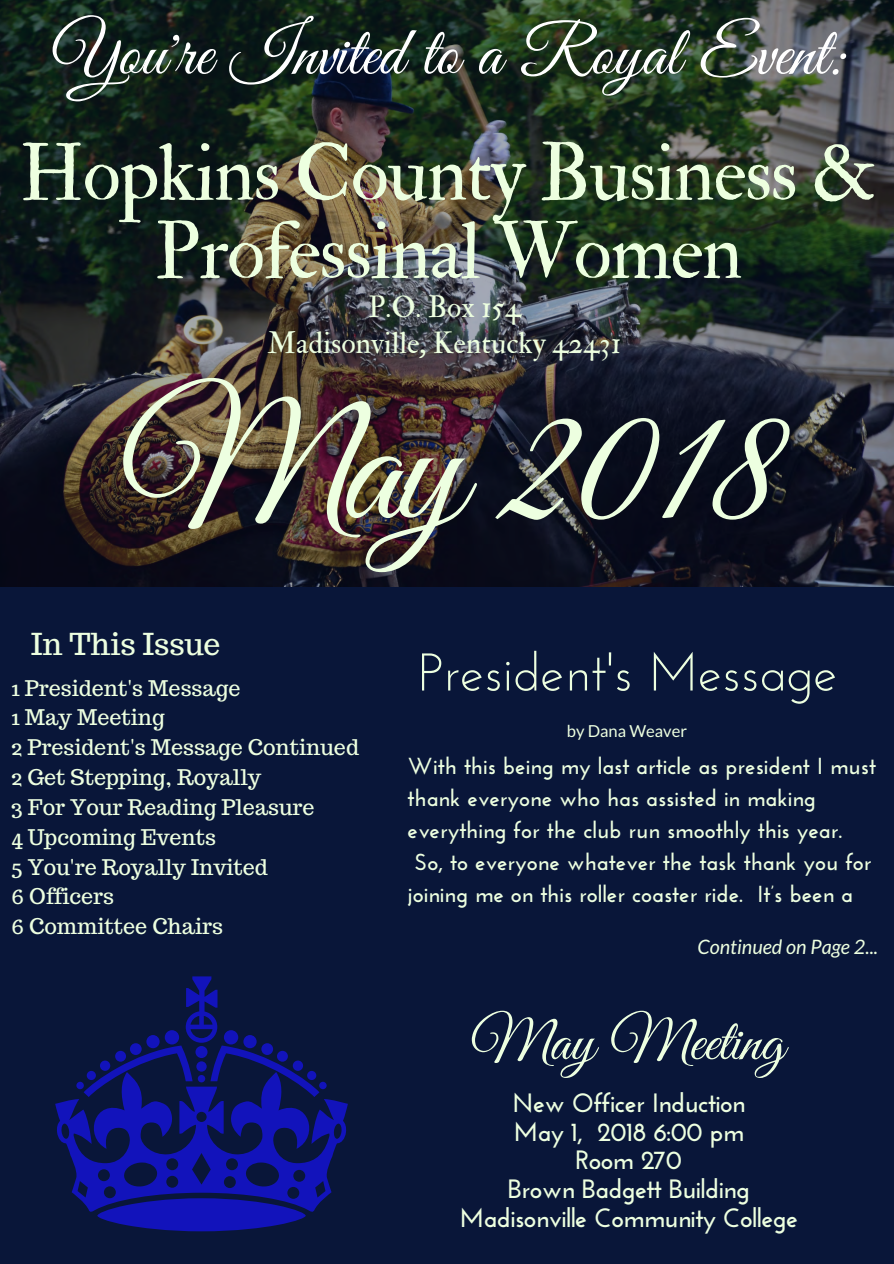
<style>
.page{position:relative;width:894px;height:1264px;background:#fff}
.page>*{position:absolute;margin:0;border:0;box-sizing:border-box;transform-origin:0 0}
.t1{font:172.12px "Great Vibes";letter-spacing:-.04em;color:#edffe0}
.t2{font:79.43px/78.2px "IM FELL Double Pica Roman";letter-spacing:-.02em;color:#edffe0;text-align:center}
.t3{font:69.53px "Great Vibes";color:#fff}
.t4{font:59.55px "Great Vibes";color:#edffe0}
.t5{font:52.95px "Josefin Sans";color:#edffe0}
.t6{font:30.15px "Trocchi";color:#edffe0}
.t7{font:29.78px/36px "IM FELL Double Pica Roman";color:#edffe0;text-align:center}
.t8{font:700 26.47px/28.7px "Josefin Sans";letter-spacing:-.02em;color:#edffe0;text-align:center}
.t9{font:700 23.17px/32px "Josefin Sans";color:#edffe0}
.t10{font:21.52px/29.8px "Trocchi";color:#edffe0}
.t11{font:italic 19.88px "Lato";color:#edffe0}
.t12{font:16.58px "Lato";color:#edffe0}
</style>
<div class="page">
<div style="left:0;top:0;width:893px;height:1263px;background:#091639"></div>
<img style="left:0;top:0;width:893px;height:587px">
<svg style="left:55px;top:976px;width:293px;height:255px"></svg>
<h3 class="t3" style="left:51px;top:15px;width:796px">You're Invited to a Royal Event:</h3>
<h2 class="t2" style="left:19px;top:136px;width:859px">Hopkins County Business &amp;<br>Professinal Women</h2>
<p class="t7" style="left:267px;top:289px;width:355px">P.O. Box 154<br>Madisonville, Kentucky 42431</p>
<h1 class="t1" style="left:120px;top:371px;width:663px">May 2018</h1>
<h3 class="t6" style="left:31px;top:624px;width:191px">In This Issue</h3>
<p class="t10" style="left:11px;top:672px;width:349px">1 President's Message<br>1 May Meeting<br>2 President's Message Continued<br>2 Get Stepping, Royally<br>3 For Your Reading Pleasure<br>4 Upcoming Events<br>5 You're Royally Invited<br>6 Officers<br>6 Committee Chairs</p>
<h3 class="t5" style="left:418px;top:650px;width:421px">President's Message</h3>
<p class="t12" style="left:566px;top:721px;width:122px">by Dana Weaver</p>
<p class="t9" style="left:407px;top:752px;width:470px">With this being my last article as president I must thank everyone who has assisted in making everything for the club run smoothly this year.<br>So, to everyone whatever the task thank you for joining me on this roller coaster ride. It’s been a</p>
<p class="t11" style="left:697px;top:934px;width:182px">Continued on Page 2...</p>
<h3 class="t4" style="left:470px;top:1008px;width:315px">May Meeting</h3>
<p class="t8" style="left:459px;top:1091px;width:340px">New Officer Induction<br>May 1, 2018 6:00 pm<br>Room 270<br>Brown Badgett Building<br>Madisonville Community College</p>
</div>
